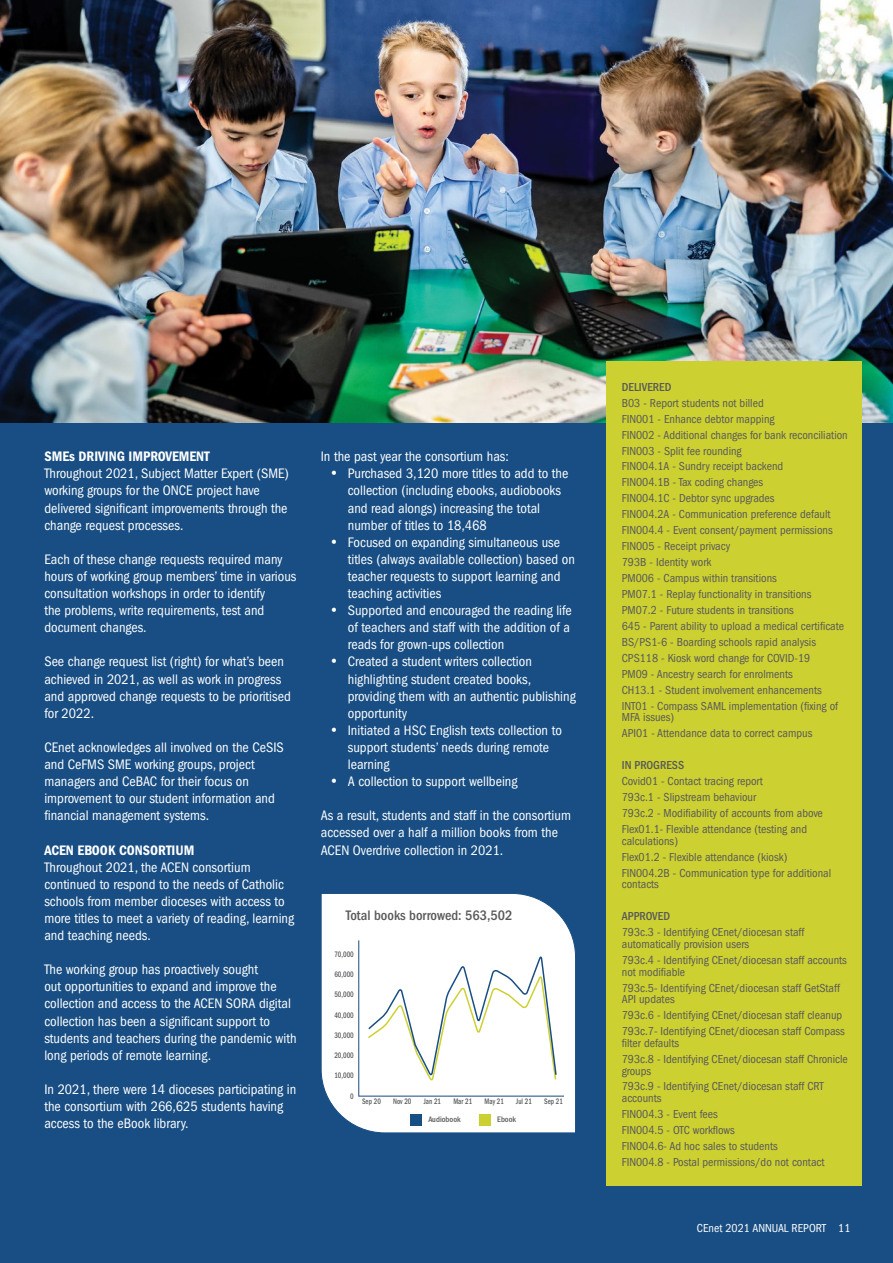
<style>
.page{position:relative;width:893px;height:1263px;background:#184e83}
.page>*{position:absolute;margin:0;border:0;box-sizing:border-box;transform-origin:0 0}
.t1{font:condensed 14.25px/17.1px "Franklin Gothic LT";color:#fff}
.t2{font:600 condensed 14.25px "Franklin Gothic LT";color:#fff}
.t3{font:500 condensed 14.25px "Franklin Gothic LT";color:#58595b}
.t4{font:condensed 12px/15.9px "Franklin Gothic LT";color:#58595b}
.t5{font:500 condensed 12px "Franklin Gothic LT";color:#58595b}
.t6{font:condensed 12px "Franklin Gothic LT";color:#fff}
.t7{font:500 condensed 8.25px "Franklin Gothic LT";color:#58595b;scale:.84 1}
.t8{font:500 condensed 8.25px "Franklin Gothic LT";color:#58595b}
</style>
<div class="page">
<svg style="left:321px;top:893px;width:255px;height:240px;background:#eef2f5"></svg>
<hr style="left:358px;top:940px;width:1px;height:156px;background:#174a7c">
<hr style="left:359px;top:1096px;width:205px;height:1px;background:#174a7c">
<div style="left:479px;top:1114px;width:12px;height:12px;background:#cbd032"></div>
<div style="left:410px;top:1114px;width:12px;height:12px;background:#184e83"></div>
<svg style="left:366px;top:955px;width:192px;height:127px;background:#f5f7f4"></svg>
<img style="left:0;top:0;width:893px;height:422px">
<div style="left:607px;top:361px;width:255px;height:825px;background:#ccd031"></div>
<p class="t2" style="left:44px;top:448px;width:167px">SMEs DRIVING IMPROVEMENT</p>
<p class="t1" style="left:44px;top:465px;width:246px">Throughout 2021, Subject Matter Expert (SME) working groups for the ONCE project have delivered significant improvements through the change request processes.</p>
<p class="t1" style="left:44px;top:551px;width:254px">Each of these change requests required many hours of working group members’ time in various consultation workshops in order to identify<br>the problems, write requirements, test and document changes.</p>
<p class="t1" style="left:44px;top:653px;width:248px">See change request list (right) for what’s been achieved in 2021, as well as work in progress and approved change requests to be prioritised for 2022.</p>
<p class="t1" style="left:44px;top:739px;width:241px">CEnet acknowledges all involved on the CeSIS and CeFMS SME working groups, project managers and CeBAC for their focus on improvement to our student information and financial management systems.</p>
<p class="t2" style="left:44px;top:842px;width:151px">ACEN EBOOK CONSORTIUM</p>
<p class="t1" style="left:44px;top:858px;width:251px">Throughout 2021, the ACEN consortium continued to respond to the needs of Catholic schools from member dioceses with access to more titles to meet a variety of reading, learning and teaching needs.</p>
<p class="t1" style="left:44px;top:961px;width:254px">The working group has proactively sought<br>out opportunities to expand and improve the collection and access to the ACEN SORA digital collection has been a significant support to students and teachers during the pandemic with long periods of remote learning.</p>
<p class="t1" style="left:44px;top:1081px;width:253px">In 2021, there were 14 dioceses participating in the consortium with 266,625 students having access to the eBook library.</p>
<p class="t1" style="left:321px;top:448px;width:190px">In the past year the consortium has:</p>
<p class="t1" style="left:348px;top:465px;width:222px;text-indent:-17px">• Purchased 3,120 more titles to add to the collection (including ebooks, audiobooks and read alongs) increasing the total number of titles to 18,468</p>
<p class="t1" style="left:348px;top:534px;width:229px;text-indent:-17px">• Focused on expanding simultaneous use titles (always available collection) based on teacher requests to support learning and teaching activities</p>
<p class="t1" style="left:348px;top:602px;width:226px;text-indent:-17px">• Supported and encouraged the reading life of teachers and staff with the addition of a reads for grown-ups collection</p>
<p class="t1" style="left:348px;top:653px;width:229px;text-indent:-17px">• Created a student writers collection highlighting student created books, providing them with an authentic publishing opportunity</p>
<p class="t1" style="left:348px;top:722px;width:216px;text-indent:-17px">• Initiated a HSC English texts collection to support students’ needs during remote learning</p>
<p class="t1" style="left:331px;top:773px;width:188px">• A collection to support wellbeing</p>
<p class="t1" style="left:321px;top:807px;width:252px">As a result, students and staff in the consortium accessed over a half a million books from the<br>ACEN Overdrive collection in 2021.</p>
<p class="t3" style="left:346px;top:907px;width:168px">Total books borrowed: 563,502</p>
<p class="t7" style="left:334px;top:949px;width:25px">70,000</p>
<p class="t7" style="left:334px;top:970px;width:25px">60,000</p>
<p class="t7" style="left:334px;top:990px;width:25px">50,000</p>
<p class="t7" style="left:334px;top:1010px;width:25px">40,000</p>
<p class="t7" style="left:334px;top:1030px;width:25px">30,000</p>
<p class="t7" style="left:334px;top:1051px;width:25px">20,000</p>
<p class="t7" style="left:334px;top:1071px;width:25px">10,000</p>
<p class="t7" style="left:350px;top:1091px;width:6px">0</p>
<p class="t7" style="left:362px;top:1097px;width:24px">Sep 20</p>
<p class="t7" style="left:393px;top:1097px;width:23px">Nov 20</p>
<p class="t7" style="left:424px;top:1097px;width:22px">Jan 21</p>
<p class="t7" style="left:453px;top:1097px;width:24px">Mar 21</p>
<p class="t7" style="left:484px;top:1097px;width:25px">May 21</p>
<p class="t7" style="left:516px;top:1097px;width:20px">Jul 21</p>
<p class="t7" style="left:544px;top:1097px;width:24px">Sep 21</p>
<p class="t8" style="left:428px;top:1114px;width:34px">Audiobook</p>
<p class="t8" style="left:497px;top:1114px;width:20px">Ebook</p>
<p class="t5" style="left:622px;top:380px;width:51px">DELIVERED</p>
<p class="t4" style="left:622px;top:395px;width:227px">B03 - Report students not billed<br>FIN001 - Enhance debtor mapping<br>FIN002 - Additional changes for bank reconciliation FIN003 - Split fee rounding<br>FIN004.1A - Sundry receipt backend<br>FIN004.1B - Tax coding changes<br>FIN004.1C - Debtor sync upgrades<br>FIN004.2A - Communication preference default FIN004.4 - Event consent/payment permissions FIN005 - Receipt privacy<br>793B - Identity work<br>PM006 - Campus within transitions<br>PM07.1 - Replay functionality in transitions PM07.2 - Future students in transitions<br>645 - Parent ability to upload a medical certificate BS/PS1-6 - Boarding schools rapid analysis CPS118 - Kiosk word change for COVID-19<br>PM09 - Ancestry search for enrolments<br>CH13.1 - Student involvement enhancements INT01 - Compass SAML implementation (fixing of</p>
<p class="t4" style="left:622px;top:710px;width:192px">MFA issues)<br>API01 - Attendance data to correct campus</p>
<p class="t5" style="left:622px;top:758px;width:64px">IN PROGRESS</p>
<p class="t4" style="left:622px;top:773px;width:203px">Covid01 - Contact tracing report<br>793c.1 - Slipstream behaviour<br>793c.2 - Modifiability of accounts from above Flex01.1- Flexible attendance (testing and</p>
<p class="t4" style="left:622px;top:833px;width:211px">calculations)<br>Flex01.2 - Flexible attendance (kiosk)<br>FIN004.2B - Communication type for additional</p>
<p class="t4" style="left:622px;top:876px;width:39px">contacts</p>
<p class="t5" style="left:622px;top:909px;width:50px">APPROVED</p>
<p class="t4" style="left:622px;top:926px;width:184px;line-height:11.7px">793c.3 - Identifying CEnet/diocesan staff automatically provision users</p>
<p class="t4" style="left:622px;top:954px;width:227px;line-height:11.7px">793c.4 - Identifying CEnet/diocesan staff accounts not modifiable</p>
<p class="t4" style="left:622px;top:982px;width:220px;line-height:11.7px">793c.5- Identifying CEnet/diocesan staff GetStaff<br>API updates</p>
<p class="t4" style="left:622px;top:1007px;width:225px">793c.6 - Identifying CEnet/diocesan staff cleanup<br>793c.7- Identifying CEnet/diocesan staff Compass</p>
<p class="t4" style="left:622px;top:1035px;width:228px">filter defaults<br>793c.8 - Identifying CEnet/diocesan staff Chronicle</p>
<p class="t4" style="left:622px;top:1063px;width:204px">groups<br>793c.9 - Identifying CEnet/diocesan staff CRT</p>
<p class="t4" style="left:622px;top:1090px;width:204px">accounts<br>FIN004.3 - Event fees<br>FIN004.5 - OTC workflows<br>FIN004.6- Ad hoc sales to students<br>FIN004.8 - Postal permissions/do not contact</p>
<p class="t6" style="left:697px;top:1221px;width:155px">CEnet 2021 ANNUAL REPORT 11</p>
</div>
